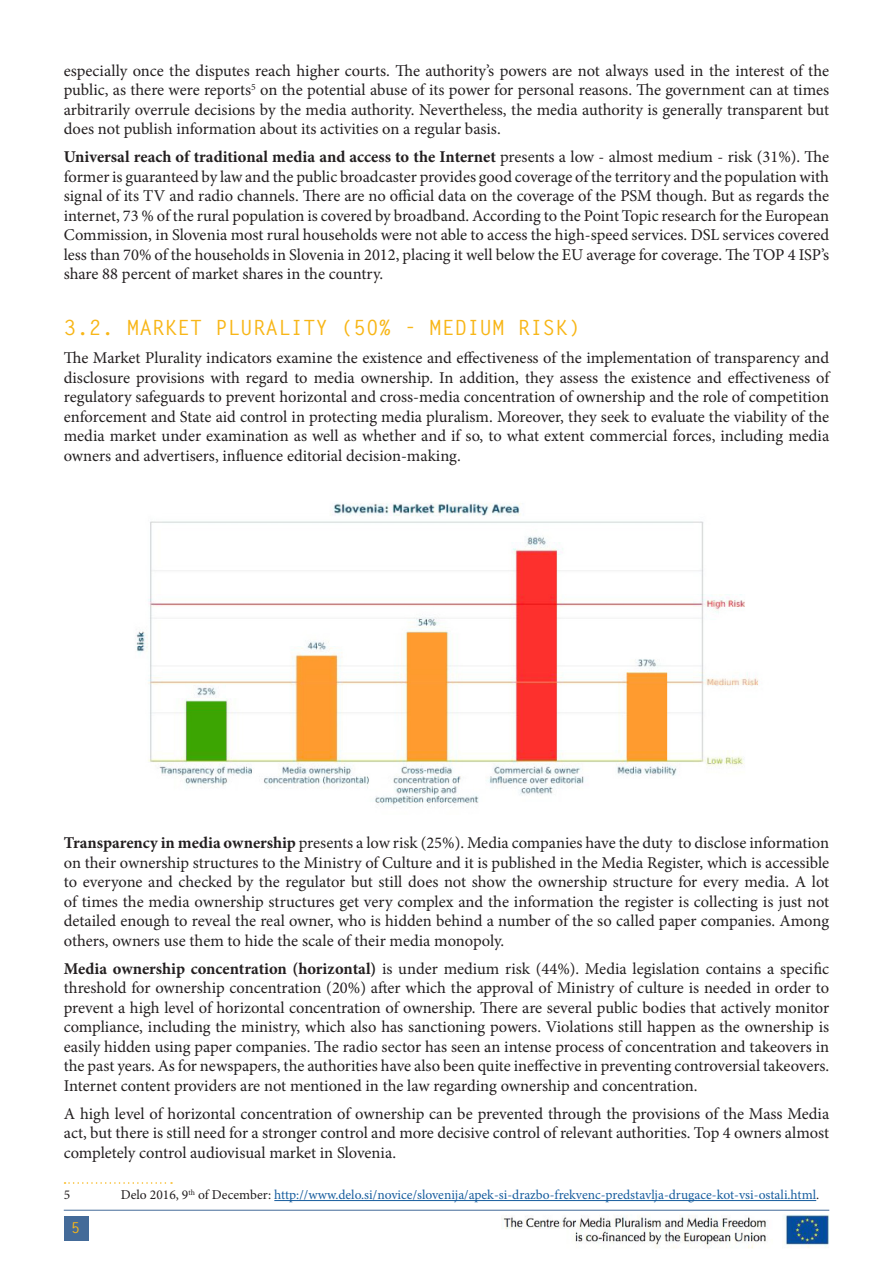
<style>
.page{position:relative;width:893px;height:1263px;background:#fff}
.page>*{position:absolute;margin:0;border:0;box-sizing:border-box;transform-origin:0 0}
.t1{font:700 21px "Letter Gothic Std";color:#f8b617}
.t2{font:16.5px/19.5px "Minion Pro";color:#231f20;text-align:justify}
.t3{font:700 15px "Letter Gothic Std";color:#f8b617}
.t4{font:13.5px "Minion Pro";color:#175d9e}
.t5{font:13.5px "Minion Pro";color:#231f20}
.s1{font-weight:700}
.s2{color:#231f20}
</style>
<div class="page">
<hr style="left:64px;top:1210px;width:765px;height:1px;background:#446b99">
<div style="left:64px;top:1216px;width:24px;height:24px;background:#446b99"></div>
<img style="left:502px;top:1214px;width:327px;height:34px">
<svg style="left:65px;top:1182px;width:107px;height:2px"></svg>
<hr style="left:274px;top:1200px;width:542px;height:1px;background:#175d9e">
<img style="left:136px;top:503px;width:622px;height:302px">
<p class="t2" style="left:64px;top:61px;width:767px">especially once the disputes reach higher courts. The authority’s powers are not always used in the interest of the public, as there were reports<sup>5</sup> on the potential abuse of its power for personal reasons. The government can at times arbitrarily overrule decisions by the media authority. Nevertheless, the media authority is generally transparent but does not publish information about its activities on a regular basis.</p>
<p class="t2" style="left:64px;top:147px;width:767px"><span class="s1">Universal reach of traditional media and access to the Internet</span> presents a low - almost medium - risk (31%). The former is guaranteed by law and the public broadcaster provides good coverage of the territory and the population with signal of its TV and radio channels. There are no official data on the coverage of the PSM though. But as regards the internet, 73 % of the rural population is covered by broadband. According to the Point Topic research for the European Commission, in Slovenia most rural households were not able to access the high-speed services. DSL services covered less than 70% of the households in Slovenia in 2012, placing it well below the EU average for coverage. The TOP 4 ISP’s share 88 percent of market shares in the country.</p>
<p class="t1" style="left:64px;top:315px;width:518px">3.2. MARKET PLURALITY (50% - MEDIUM RISK)</p>
<p class="t2" style="left:64px;top:348px;width:767px">The Market Plurality indicators examine the existence and effectiveness of the implementation of transparency and disclosure provisions with regard to media ownership. In addition, they assess the existence and effectiveness of regulatory safeguards to prevent horizontal and cross-media concentration of ownership and the role of competition enforcement and State aid control in protecting media pluralism. Moreover, they seek to evaluate the viability of the media market under examination as well as whether and if so, to what extent commercial forces, including media owners and advertisers, influence editorial decision-making.</p>
<p class="t2" style="left:64px;top:833px;width:767px"><span class="s1">Transparency in media ownership</span> presents a low risk (25%). Media companies have the duty to disclose information on their ownership structures to the Ministry of Culture and it is published in the Media Register, which is accessible to everyone and checked by the regulator but still does not show the ownership structure for every media. A lot of times the media ownership structures get very complex and the information the register is collecting is just not detailed enough to reveal the real owner, who is hidden behind a number of the so called paper companies. Among others, owners use them to hide the scale of their media monopoly.</p>
<p class="t2" style="left:64px;top:959px;width:767px"><span class="s1">Media ownership concentration (horizontal)</span> is under medium risk (44%). Media legislation contains a specific threshold for ownership concentration (20%) after which the approval of Ministry of culture is needed in order to prevent a high level of horizontal concentration of ownership. There are several public bodies that actively monitor compliance, including the ministry, which also has sanctioning powers. Violations still happen as the ownership is easily hidden using paper companies. The radio sector has seen an intense process of concentration and takeovers in the past years. As for newspapers, the authorities have also been quite ineffective in preventing controversial takeovers.<br>Internet content providers are not mentioned in the law regarding ownership and concentration.</p>
<p class="t2" style="left:64px;top:1104px;width:767px">A high level of horizontal concentration of ownership can be prevented through the provisions of the Mass Media act, but there is still need for a stronger control and more decisive control of relevant authorities. Top 4 owners almost completely control audiovisual market in Slovenia.</p>
<p class="t5" style="left:64px;top:1186px;width:8px">5</p>
<p class="t4" style="left:121px;top:1186px;width:700px"><span class="s2">Delo 2016, 9</span><sup>th</sup> <span class="s2">of December:</span> http://www.delo.si/novice/slovenija/apek-si-drazbo-frekvenc-predstavlja-drugace-kot-vsi-ostali.html<span class="s2">.</span></p>
<p class="t3" style="left:71px;top:1219px;width:10px">5</p>
</div>
